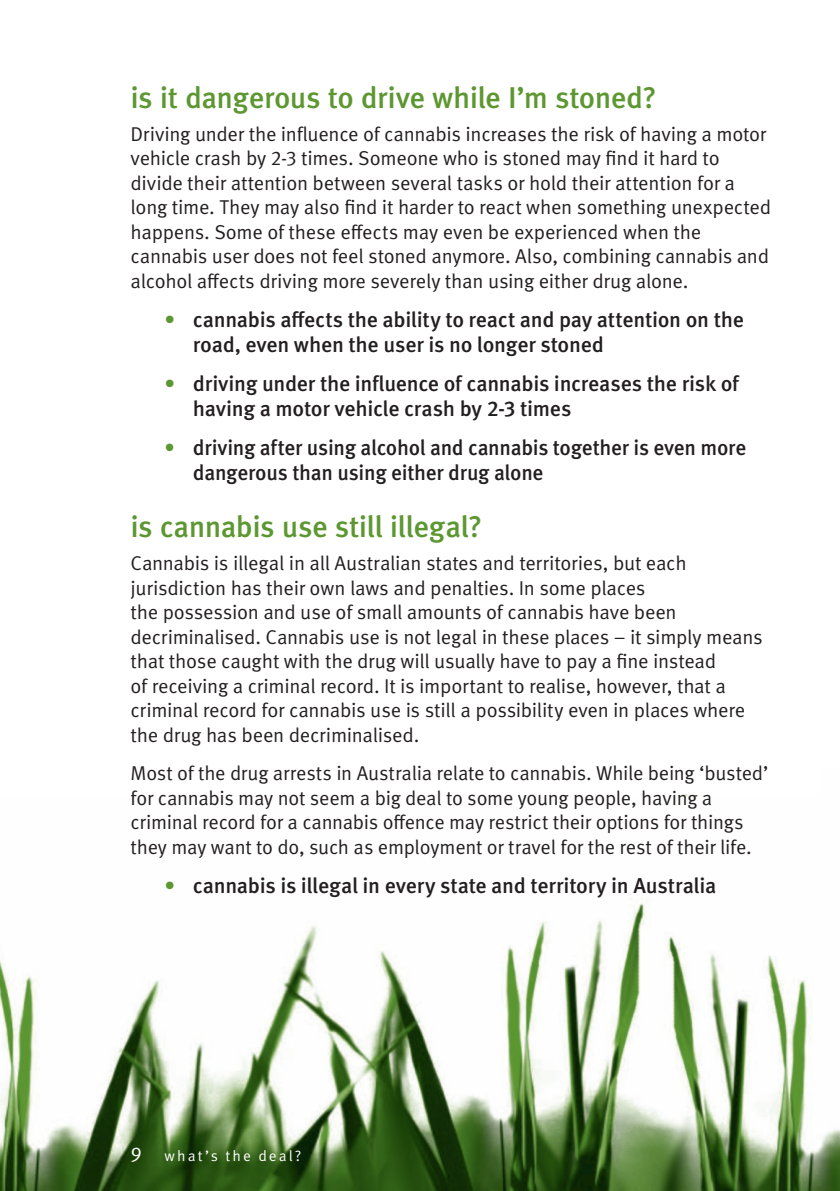
<style>
.page{position:relative;width:840px;height:1191px;background:#fff}
.page>*{position:absolute;margin:0;border:0;box-sizing:border-box;transform-origin:0 0}
.Green_Head{font:500 30px "Meta OT";letter-spacing:-.02em;color:#5c9731}
.Dingbat_points_bold{font:500 21.6px/25px "Meta OT";letter-spacing:-.015em;color:#231f20}
.Body{font:20px/24.4px "Meta OT";letter-spacing:-.015em;color:#231f20}
.t1{font:15px "Meta OT";letter-spacing:.135em;color:#fff}
.s1{color:#5c9731}
.s2{font-size:20px}
</style>
<div class="page">
<img style="left:0;top:794px;width:839px;height:397px">
<p class="Green_Head" style="left:130px;top:79px;width:527px">is it dangerous to drive while I’m stoned?</p>
<p class="Body" style="left:130px;top:122px;width:641px">Driving under the influence of cannabis increases the risk of having a motor vehicle crash by 2-3 times. Someone who is stoned may find it hard to divide their attention between several tasks or hold their attention for a long time. They may also find it harder to react when something unexpected happens. Some of these effects may even be experienced when the cannabis user does not feel stoned anymore. Also, combining cannabis and alcohol affects driving more severely than using either drug alone.</p>
<p class="Dingbat_points_bold" style="left:193px;top:307px;width:552px;text-indent:-28px"><span class="s1">•</span> cannabis affects the ability to react and pay attention on the road, even when the user is no longer stoned</p>
<p class="Dingbat_points_bold" style="left:193px;top:371px;width:547px;text-indent:-28px"><span class="s1">•</span> driving under the influence of cannabis increases the risk of having a motor vehicle crash by 2-3 times</p>
<p class="Dingbat_points_bold" style="left:193px;top:435px;width:554px;text-indent:-28px"><span class="s1">•</span> driving after using alcohol and cannabis together is even more dangerous than using either drug alone</p>
<p class="Green_Head" style="left:130px;top:508px;width:353px">is cannabis use still illegal?</p>
<p class="Body" style="left:130px;top:551px;width:633px">Cannabis is illegal in all Australian states and territories, but each jurisdiction has their own laws and penalties. In some places<br>the possession and use of small amounts of cannabis have been decriminalised. Cannabis use is not legal in these places – it simply means that those caught with the drug will usually have to pay a fine instead<br>of receiving a criminal record. It is important to realise, however, that a criminal record for cannabis use is still a possibility even in places where the drug has been decriminalised.</p>
<p class="Body" style="left:130px;top:761px;width:639px">Most of the drug arrests in Australia relate to cannabis. While being ‘busted’ for cannabis may not seem a big deal to some young people, having a criminal record for a cannabis offence may restrict their options for things they may want to do, such as employment or travel for the rest of their life.</p>
<p class="Dingbat_points_bold" style="left:164px;top:873px;width:553px"><span class="s1">•</span> cannabis is illegal in every state and territory in Australia</p>
<p class="t1" style="left:130px;top:1146px;width:172px"><span class="s2">9</span> what’s the deal?</p>
</div>
